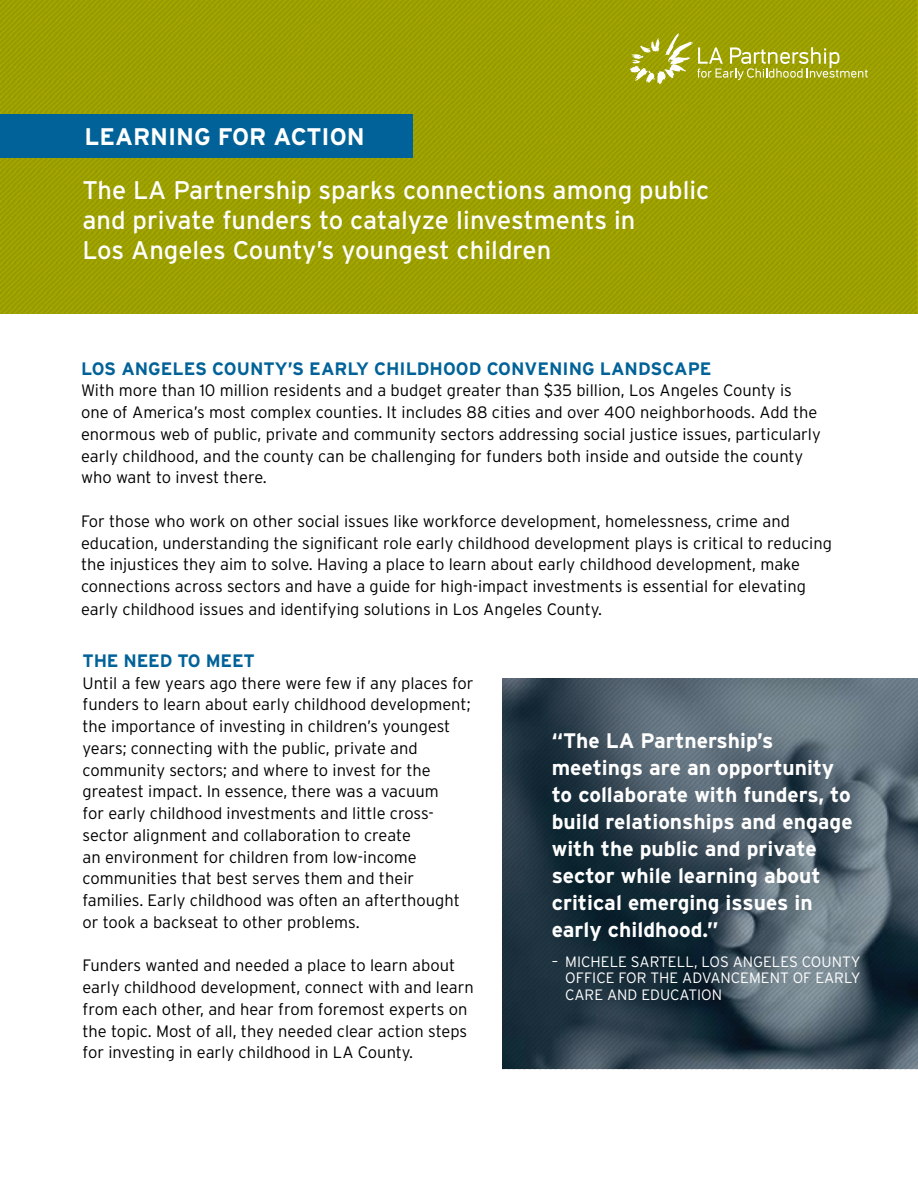
<style>
.page{position:relative;width:918px;height:1188px;background:#fff}
.page>*{position:absolute;margin:0;border:0;box-sizing:border-box;transform-origin:0 0}
.t1{font:25.5px/30px "Interstate";color:#fff}
.t2{font:700 24px "Interstate";color:#fff}
.t3{font:700 21px/27px "Interstate";color:#fff}
.t4{font:700 18px "Interstate";color:#006298}
.t5{font:300 16.5px/21.8px "Interstate";color:#000}
.t6{font:300 15px/16.5px "Interstate";color:#fff;text-align:justify}
</style>
<div class="page">
<img style="left:502px;top:679px;width:416px;height:390px">
<img style="left:0;top:0;width:916px;height:313px">
<div style="left:0;top:114px;width:413px;height:44px;background:#006298"></div>
<svg style="left:630px;top:33px;width:238px;height:51px"></svg>
<h2 class="t2" style="left:85px;top:123px;width:282px">LEARNING FOR ACTION</h2>
<h1 class="t1" style="left:82px;top:175px;width:629px">The LA Partnership sparks connections among public and private funders to catalyze Iinvestments in<br>Los Angeles County’s youngest children</h1>
<p class="t4" style="left:81px;top:358px;width:632px">LOS ANGELES COUNTY’S EARLY CHILDHOOD CONVENING LANDSCAPE</p>
<p class="t5" style="left:81px;top:380px;width:741px">With more than 10 million residents and a budget greater than $35 billion, Los Angeles County is one of America’s most complex counties. It includes 88 cities and over 400 neighborhoods. Add the enormous web of public, private and community sectors addressing social justice issues, particularly early childhood, and the county can be challenging for funders both inside and outside the county who want to invest there.</p>
<p class="t5" style="left:81px;top:510px;width:752px">For those who work on other social issues like workforce development, homelessness, crime and education, understanding the significant role early childhood development plays is critical to reducing the injustices they aim to solve. Having a place to learn about early childhood development, make connections across sectors and have a guide for high-impact investments is essential for elevating</p>
<p class="t5" style="left:81px;top:599px;width:523px">early childhood issues and identifying solutions in Los Angeles County.</p>
<p class="t4" style="left:82px;top:650px;width:174px">THE NEED TO MEET</p>
<p class="t5" style="left:82px;top:672px;width:393px">Until a few years ago there were few if any places for funders to learn about early childhood development; the importance of investing in children’s youngest years; connecting with the public, private and community sectors; and where to invest for the greatest impact. In essence, there was a vacuum<br>for early childhood investments and little cross&shy;sector alignment and collaboration to create<br>an environment for children from low-income communities that best serves them and their families. Early childhood was often an afterthought or took a backseat to other problems.</p>
<p class="t5" style="left:82px;top:954px;width:393px">Funders wanted and needed a place to learn about early childhood development, connect with and learn from each other, and hear from foremost experts on the topic. Most of all, they needed clear action steps for investing in early childhood in LA County.</p>
<p class="t3" style="left:552px;top:727px;width:302px">“The LA Partnership’s meetings are an opportunity to collaborate with funders, to build relationships and engage with the public and private sector while learning about critical emerging issues in early childhood.”</p>
<p class="t6" style="left:565px;top:953px;width:297px;text-indent:-14px">– MICHELE SARTELL, LOS ANGELES COUNTY OFFICE FOR THE ADVANCEMENT OF EARLY CARE AND EDUCATION</p>
</div>
